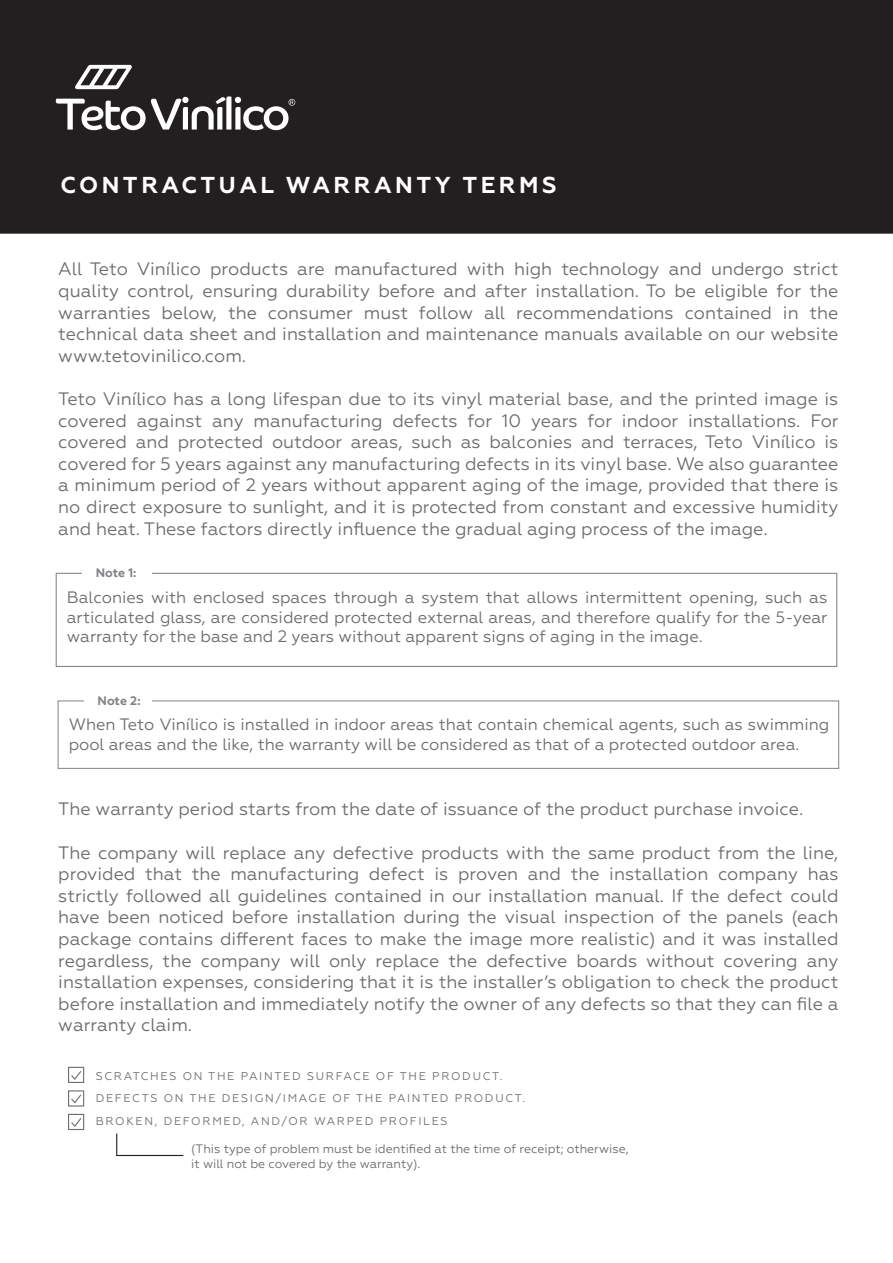
<style>
.page{position:relative;width:893px;height:1263px;background:#fff}
.page>*{position:absolute;margin:0;border:0;box-sizing:border-box;transform-origin:0 0}
.t1{font:700 22.95px "Geometria";letter-spacing:.15em;color:#fff}
.t2{font:18px/21.6px "Geometria";color:#6c6d70;text-align:justify}
.t3{font:16.5px/19.8px "Geometria";color:#6c6d70;text-align:justify}
.t4{font:12.3px/14.9px "Geometria";color:#6c6d70}
.t5{font:700 12.3px "Geometria";color:#808285}
.t6{font:11.25px/22.4px "Geometria";letter-spacing:.15em;color:#6c6d70}
</style>
<div class="page">
<div style="left:0;top:0;width:893px;height:234px;background:#231f20"></div>
<svg style="left:56px;top:96px;width:239px;height:34px"></svg>
<svg style="left:74px;top:65px;width:58px;height:24px"></svg>
<div style="left:68px;top:1067px;width:16px;height:16px;border:1px solid #6c6d70"></div>
<svg style="left:71px;top:1071px;width:11px;height:9px"></svg>
<div style="left:68px;top:1090px;width:16px;height:16px;border:1px solid #6c6d70"></div>
<svg style="left:71px;top:1094px;width:11px;height:10px"></svg>
<div style="left:68px;top:1114px;width:16px;height:16px;border:1px solid #6c6d70"></div>
<svg style="left:71px;top:1118px;width:11px;height:9px"></svg>
<svg style="left:116px;top:1133px;width:68px;height:23px"></svg>
<div style="left:56px;top:573px;width:781px;height:94px;border:1px solid #808285"></div>
<div style="left:82px;top:561px;width:70px;height:23px;background:#fff"></div>
<div style="left:58px;top:700px;width:781px;height:69px;border:1px solid #808285"></div>
<div style="left:84px;top:688px;width:68px;height:24px;background:#fff"></div>
<p class="t1" style="left:60px;top:172px;width:498px">CONTRACTUAL WARRANTY TERMS</p>
<p class="t2" style="left:58px;top:258px;width:782px">All Teto Vinílico products are manufactured with high technology and undergo strict quality control, ensuring durability before and after installation. To be eligible for the warranties below, the consumer must follow all recommendations contained in the technical data sheet and installation and maintenance manuals available on our website www.tetovinilico.com.</p>
<p class="t2" style="left:58px;top:388px;width:782px">Teto Vinílico has a long lifespan due to its vinyl material base, and the printed image is covered against any manufacturing defects for 10 years for indoor installations. For covered and protected outdoor areas, such as balconies and terraces, Teto Vinílico is covered for 5 years against any manufacturing defects in its vinyl base. We also guarantee a minimum period of 2 years without apparent aging of the image, provided that there is no direct exposure to sunlight, and it is protected from constant and excessive humidity and heat. These factors directly influence the gradual aging process of the image.</p>
<p class="t5" style="left:96px;top:566px;width:42px">Note 1:</p>
<p class="t3" style="left:67px;top:587px;width:762px">Balconies with enclosed spaces through a system that allows intermittent opening, such as articulated glass, are considered protected external areas, and therefore qualify for the 5-year warranty for the base and 2 years without apparent signs of aging in the image.</p>
<p class="t5" style="left:98px;top:693px;width:44px">Note 2:</p>
<p class="t3" style="left:69px;top:715px;width:762px">When Teto Vinílico is installed in indoor areas that contain chemical agents, such as swimming pool areas and the like, the warranty will be considered as that of a protected outdoor area.</p>
<p class="t2" style="left:58px;top:798px;width:746px">The warranty period starts from the date of issuance of the product purchase invoice.</p>
<p class="t2" style="left:58px;top:841px;width:782px">The company will replace any defective products with the same product from the line, provided that the manufacturing defect is proven and the installation company has strictly followed all guidelines contained in our installation manual. If the defect could have been noticed before installation during the visual inspection of the panels (each package contains different faces to make the image more realistic) and it was installed regardless, the company will only replace the defective boards without covering any installation expenses, considering that it is the installer’s obligation to check the product before installation and immediately notify the owner of any defects so that they can file a warranty claim.</p>
<p class="t6" style="left:96px;top:1065px;width:431px">SCRATCHES ON THE PAINTED SURFACE OF THE PRODUCT.<br>DEFECTS ON THE DESIGN/IMAGE OF THE PAINTED PRODUCT.<br>BROKEN, DEFORMED, AND/OR WARPED PROFILES</p>
<p class="t4" style="left:191px;top:1141px;width:439px">(This type of problem must be identified at the time of receipt; otherwise, it will not be covered by the warranty).</p>
</div>
